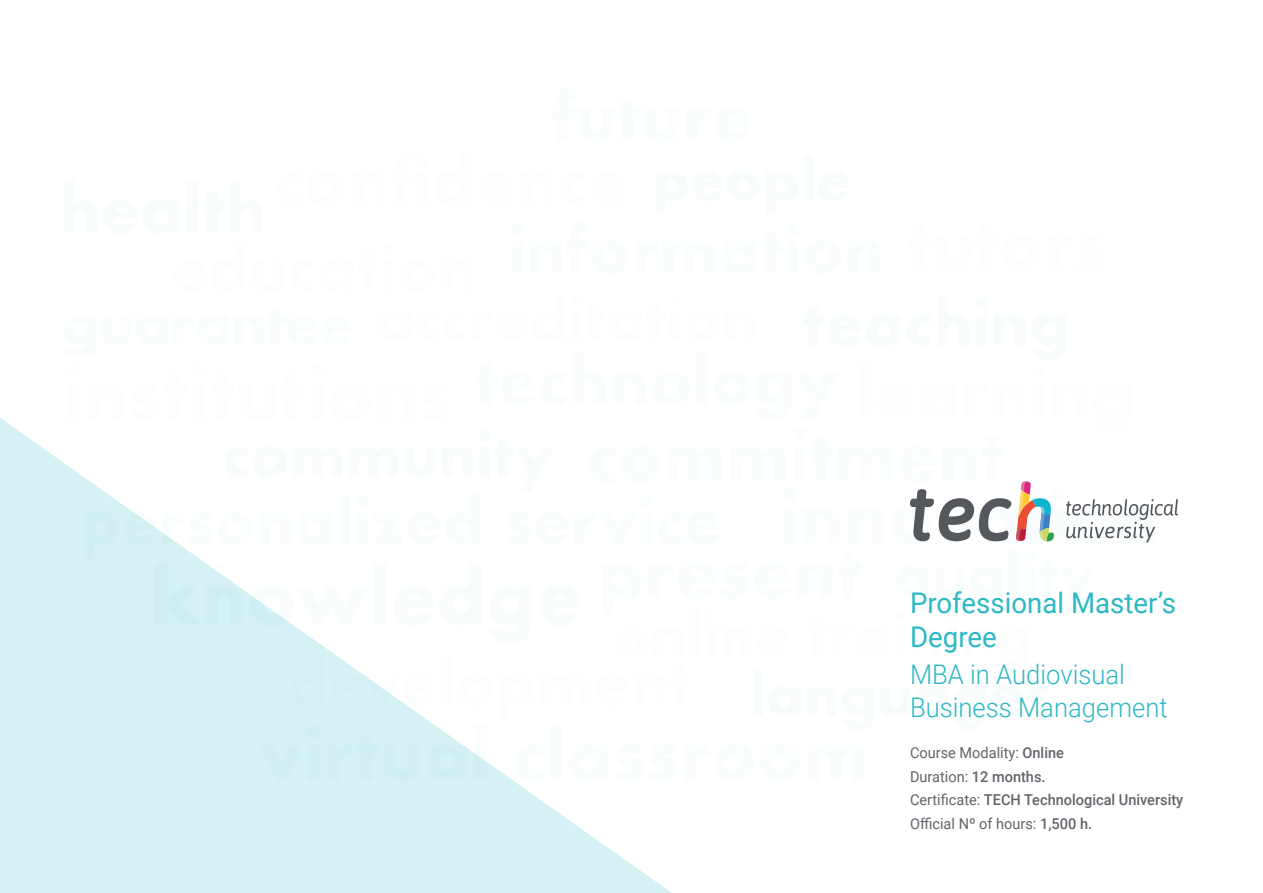
<style>
.page{position:relative;width:1263px;height:893px;background:#fff}
.page>*{position:absolute;margin:0;border:0;box-sizing:border-box;transform-origin:0 0}
.t1{font:28.5px/34.2px "Roboto";color:#2db8c5}
.t2{font:300 27px/33px "Roboto";color:#2db8c5;scale:.95 1}
.t3{font:15px/23.7px "Roboto";color:#61646a}
.s1{font-weight:500}
</style>
<div class="page">
<svg style="left:0;top:418px;width:672px;height:475px;fill:#d5f1f3"></svg>
<svg style="left:64px;top:418px;width:1114px;height:364px"></svg>
<h1 class="t1" style="left:910px;top:584px;width:268px">Professional Master’s<br>Degree</h1>
<h2 class="t2" style="left:910px;top:657px;width:273px">MBA in Audiovisual<br>Business Management</h2>
<p class="t3" style="left:910px;top:740px;width:275px">Course Modality: <span class="s1">Online<br></span>Duration: <span class="s1">12 months.<br></span>Certificate: <span class="s1">TECH Technological University<br></span>Official Nº of hours: <span class="s1">1,500 h.</span></p>
</div>
